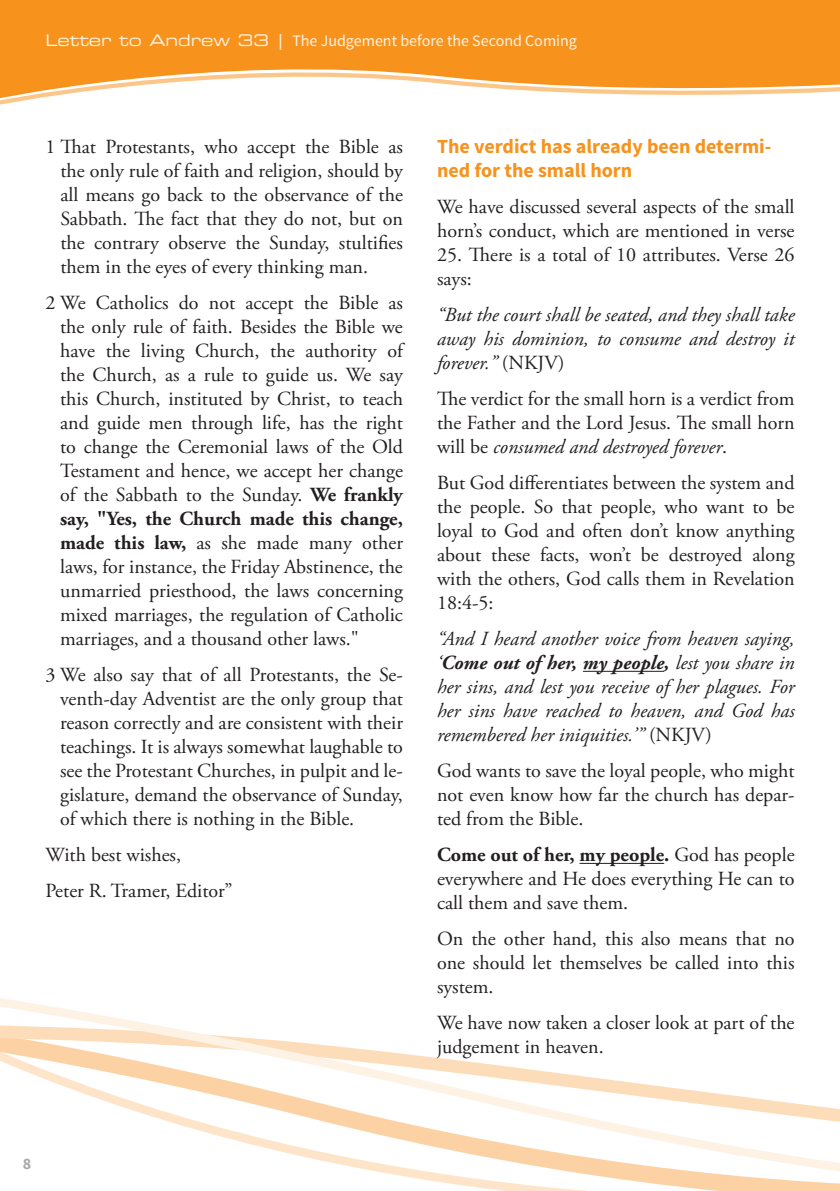
<style>
.page{position:relative;width:840px;height:1191px;background:#fff}
.page>*{position:absolute;margin:0;border:0;box-sizing:border-box;transform-origin:0 0}
._02_Grundtext{font:20px/24px "Adobe Garamond Pro";color:#231f20;text-align:justify}
._02_Grundtext-2{font:italic 20px/24px "Adobe Garamond Pro";color:#231f20;text-align:justify}
._03_Zwischenüberschrift_orange{font:700 20px/24px "Source Sans Pro";color:#f7931d}
.t1{font:16px "Source Sans Pro";color:#fef2e3}
.t2{font:700 16px "Source Sans Pro";color:#a8a9ad}
.s1{font-family:"Eurostile LT Std Ex 2"}
.s2{font-weight:700}
.s3{font-style:normal}
.s4{font-style:italic}
</style>
<div class="page">
<svg style="left:0;top:0;width:839px;height:101px;background:#f8a645"></svg>
<svg style="left:0;top:862px;width:839px;height:329px"></svg>
<hr style="left:582px;top:671px;width:81px;height:1px;background:#231f20">
<hr style="left:579px;top:863px;width:84px;height:1px;background:#231f20">
<p class="t1" style="left:45px;top:31px;width:533px"><span class="s1">Letter to Andrew 33 |</span> The Judgement before the Second Coming</p>
<p class="_02_Grundtext" style="left:60px;top:135px;width:344px;text-indent:-15px">1 That Protestants, who accept the Bible as the only rule of faith and religion, should by all means go back to the observance of the Sabbath. The fact that they do not, but on the contrary observe the Sunday, stultifies them in the eyes of every thinking man.</p>
<p class="_02_Grundtext" style="left:60px;top:291px;width:344px;text-indent:-15px">2 We Catholics do not accept the Bible as the only rule of faith. Besides the Bible we have the living Church, the authority of the Church, as a rule to guide us. We say this Church, instituted by Christ, to teach and guide men through life, has the right to change the Ceremonial laws of the Old Testament and hence, we accept her change of the Sabbath to the Sunday. <span class="s2">We frankly say, "Yes, the Church made this change, made this law,</span> as she made many other laws, for instance, the Friday Abstinence, the unmarried priesthood, the laws concerning mixed marriages, the regulation of Catholic marriages, and a thousand other laws."</p>
<p class="_02_Grundtext" style="left:60px;top:663px;width:344px;text-indent:-15px">3 We also say that of all Protestants, the Se&shy;venth-day Adventist are the only group that reason correctly and are consistent with their teachings. It is always somewhat laughable to see the Protestant Churches, in pulpit and le&shy;gislature, demand the observance of Sunday, of which there is nothing in the Bible.</p>
<p class="_02_Grundtext" style="left:45px;top:843px;width:137px">With best wishes,</p>
<p class="_02_Grundtext" style="left:45px;top:879px;width:188px">Peter R. Tramer, Editor”</p>
<p class="_03_Zwischenüberschrift_orange" style="left:437px;top:135px;width:336px">The verdict has already been determi&shy;ned for the small horn</p>
<p class="_02_Grundtext" style="left:437px;top:195px;width:359px">We have discussed several aspects of the small horn’s conduct, which are mentioned in verse</p>
<p class="_02_Grundtext" style="left:437px;top:243px;width:359px">25. There is a total of 10 attributes. Verse 26 says:</p>
<p class="_02_Grundtext-2" style="left:437px;top:303px;width:359px">“But the court shall be seated, and they shall take away his dominion, to consume and destroy it forever.” <span class="s3">(NKJV)</span></p>
<p class="_02_Grundtext" style="left:437px;top:387px;width:359px">The verdict for the small horn is a verdict from the Father and the Lord Jesus. The small horn will be <span class="s4">consumed and destroyed forever</span>.</p>
<p class="_02_Grundtext" style="left:437px;top:471px;width:359px">But God differentiates between the system and the people. So that people, who want to be loyal to God and often don’t know anything about these facts, won’t be destroyed along with the others, God calls them in Revelation 18:4-5:</p>
<p class="_02_Grundtext-2" style="left:437px;top:627px;width:359px">“And I heard another voice from heaven saying, ‘<span class="s2">Come out of her, my people,</span> lest you share in her sins, and lest you receive of her plagues. For her sins have reached to heaven, and God has remembered her iniquities.’” <span class="s3">(NKJV)</span></p>
<p class="_02_Grundtext" style="left:437px;top:759px;width:359px">God wants to save the loyal people, who might not even know how far the church has depar&shy;ted from the Bible.</p>
<p class="_02_Grundtext" style="left:437px;top:843px;width:359px"><span class="s2">Come out of her, my people.</span> God has people everywhere and He does everything He can to call them and save them.</p>
<p class="_02_Grundtext" style="left:437px;top:927px;width:359px">On the other hand, this also means that no one should let themselves be called into this system.</p>
<p class="_02_Grundtext" style="left:437px;top:1011px;width:359px">We have now taken a closer look at part of the judgement in heaven.</p>
<p class="t2" style="left:23px;top:1153px;width:10px">8</p>
</div>
